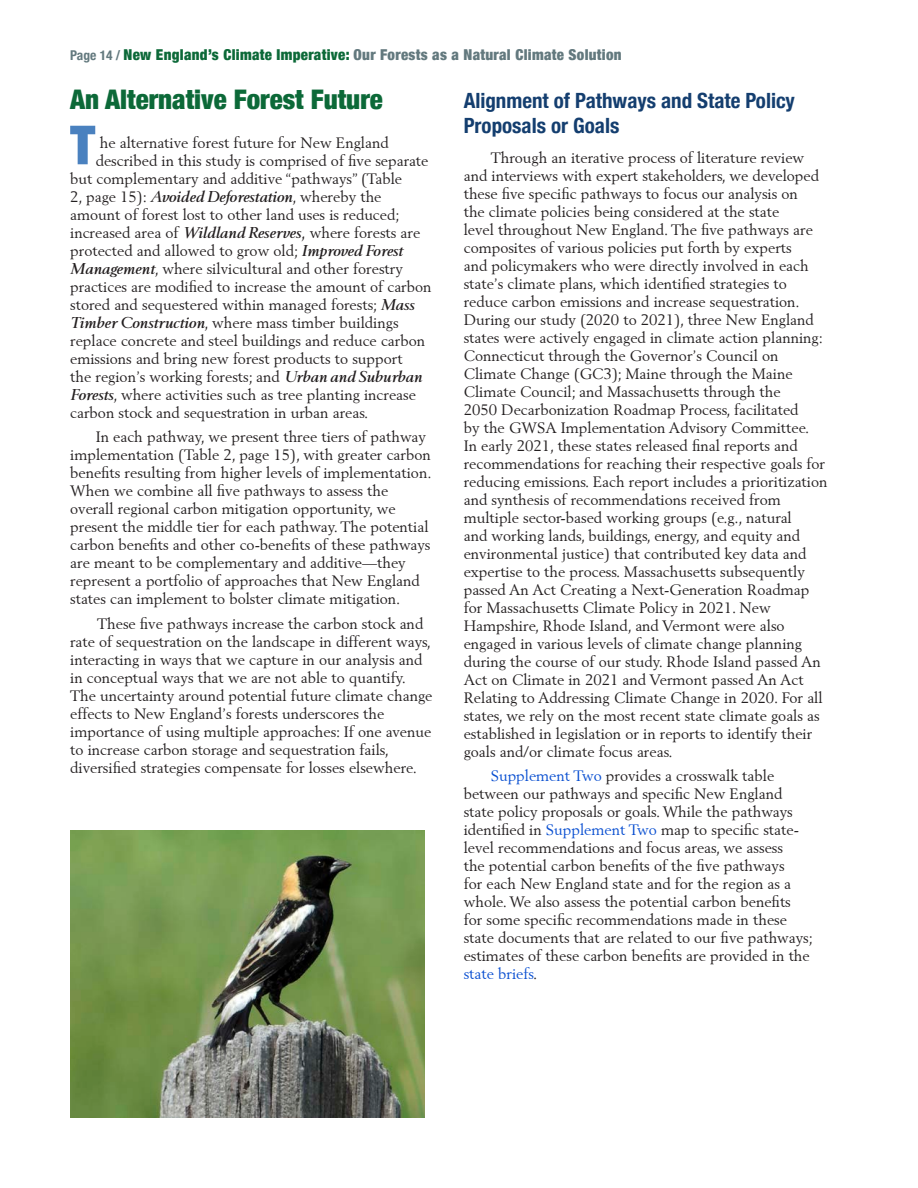
<style>
.page{position:relative;width:918px;height:1188px;background:#fff}
.page>*{position:absolute;margin:0;border:0;box-sizing:border-box;transform-origin:0 0}
.Body_Text{font:900 condensed 54px "Helvetica Neue";color:#4a81bf}
.A-level_head{font:900 condensed 27px "Helvetica Neue";color:#0c6938}
.Body_Text-2{font:700 condensed 21px/25.5px "Helvetica Neue";color:#143e6f}
.C-level_Head{font:15px/18px "Berling LT Std";color:#231f20}
.A-level_head-2{font:15px/18px "Berling LT Std";color:#231f20}
.Body_Text-3{font:15px/18px "Berling LT Std";color:#231f20}
.t1{font:900 condensed 15px "Helvetica Neue";letter-spacing:.02em;color:#63797e}
.s1{font-weight:700;font-size:13.5px}
.s2{color:#0c6938}
.s3{font-family:"Berling";font-weight:700;font-style:italic;font-size:16.5px}
.s4{font-size:16.5px}
.s5{color:#094fd1}
</style>
<div class="page">
<img style="left:70px;top:831px;width:354px;height:287px">
<p class="t1" style="left:70px;top:42px;width:553px"><span class="s1">Page 14 /</span> <span class="s2">New England’s Climate Imperative:</span> Our Forests as a Natural Climate Solution</p>
<p class="A-level_head" style="left:70px;top:78px;width:314px">An Alternative Forest Future</p>
<p class="A-level_head-2" style="left:100px;top:133px;width:290px">he alternative forest future for New England</p>
<p class="A-level_head-2" style="left:96px;top:151px;width:334px">described in this study is comprised of five separate</p>
<p class="A-level_head-2" style="left:70px;top:169px;width:333px">but complementary and additive “pathways” (Table</p>
<p class="A-level_head-2" style="left:70px;top:187px;width:313px">2, page 15): <span class="s3">Avoided Deforestation</span>, whereby the</p>
<p class="A-level_head-2" style="left:70px;top:205px;width:331px">amount of forest lost to other land uses is reduced;</p>
<p class="A-level_head-2" style="left:70px;top:223px;width:352px">increased area of <span class="s3">Wildland Reserves</span><span class="s4">,</span> where forests are</p>
<p class="A-level_head-2" style="left:70px;top:241px;width:334px">protected and allowed to grow old; <span class="s3">Improved Forest</span></p>
<p class="A-level_head-2" style="left:70px;top:259px;width:334px"><span class="s3">Management</span>, where silvicultural and other forestry</p>
<p class="A-level_head-2" style="left:70px;top:277px;width:363px">practices are modified to increase the amount of carbon</p>
<p class="A-level_head-2" style="left:70px;top:295px;width:346px">stored and sequestered within managed forests; <span class="s3">Mass</span></p>
<p class="A-level_head-2" style="left:70px;top:313px;width:330px"><span class="s3">Timber Construction</span>, where mass timber buildings</p>
<p class="A-level_head-2" style="left:70px;top:331px;width:357px">replace concrete and steel buildings and reduce carbon</p>
<p class="A-level_head-2" style="left:70px;top:349px;width:334px">emissions and bring new forest products to support</p>
<p class="A-level_head-2" style="left:70px;top:367px;width:353px">the region’s working forests; and <span class="s3">Urban and Suburban</span></p>
<p class="A-level_head-2" style="left:70px;top:385px;width:347px"><span class="s3">Forests</span>, where activities such as tree planting increase</p>
<p class="A-level_head-2" style="left:70px;top:403px;width:300px">carbon stock and sequestration in urban areas.</p>
<p class="A-level_head-2" style="left:70px;top:428px;width:363px;text-indent:26px">In each pathway, we present three tiers of pathway implementation (Table 2, page 15), with greater carbon benefits resulting from higher levels of implementation.<br>When we combine all five pathways to assess the overall regional carbon mitigation opportunity, we present the middle tier for each pathway. The potential carbon benefits and other co-benefits of these pathways are meant to be complementary and additive—they represent a portfolio of approaches that New England states can implement to bolster climate mitigation.</p>
<p class="Body_Text-3" style="left:70px;top:615px;width:364px;text-indent:27px">These five pathways increase the carbon stock and rate of sequestration on the landscape in different ways, interacting in ways that we capture in our analysis and in conceptual ways that we are not able to quantify.<br>The uncertainty around potential future climate change effects to New England’s forests underscores the importance of using multiple approaches: If one avenue to increase carbon storage and sequestration fails, diversified strategies compensate for losses elsewhere.</p>
<p class="Body_Text" style="left:70px;top:101px;width:26px">T</p>
<p class="Body_Text-2" style="left:464px;top:86px;width:333px">Alignment of Pathways and State Policy<br>Proposals or Goals</p>
<p class="C-level_Head" style="left:464px;top:148px;width:365px;text-indent:27px">Through an iterative process of literature review and interviews with expert stakeholders, we developed these five specific pathways to focus our analysis on<br>the climate policies being considered at the state<br>level throughout New England. The five pathways are composites of various policies put forth by experts<br>and policymakers who were directly involved in each state’s climate plans, which identified strategies to reduce carbon emissions and increase sequestration.<br>During our study (2020 to 2021), three New England states were actively engaged in climate action planning:<br>Connecticut through the Governor’s Council on Climate Change (GC3); Maine through the Maine Climate Council; and Massachusetts through the<br>2050 Decarbonization Roadmap Process, facilitated<br>by the GWSA Implementation Advisory Committee.<br>In early 2021, these states released final reports and recommendations for reaching their respective goals for reducing emissions. Each report includes a prioritization and synthesis of recommendations received from multiple sector-based working groups (e.g., natural<br>and working lands, buildings, energy, and equity and environmental justice) that contributed key data and expertise to the process. Massachusetts subsequently passed An Act Creating a Next-Generation Roadmap for Massachusetts Climate Policy in 2021. New Hampshire, Rhode Island, and Vermont were also engaged in various levels of climate change planning during the course of our study. Rhode Island passed An Act on Climate in 2021 and Vermont passed An Act Relating to Addressing Climate Change in 2020. For all states, we rely on the most recent state climate goals as established in legislation or in reports to identify their goals and/or climate focus areas.</p>
<p class="C-level_Head" style="left:464px;top:767px;width:351px;text-indent:27px"><span class="s5">Supplement Two</span> provides a crosswalk table between our pathways and specific New England state policy proposals or goals. While the pathways identified in <span class="s5">Supplement Two</span> map to specific state&shy;level recommendations and focus areas, we assess<br>the potential carbon benefits of the five pathways<br>for each New England state and for the region as a whole. We also assess the potential carbon benefits for some specific recommendations made in these state documents that are related to our five pathways; estimates of these carbon benefits are provided in the <span class="s5">state briefs</span>.</p>
</div>
